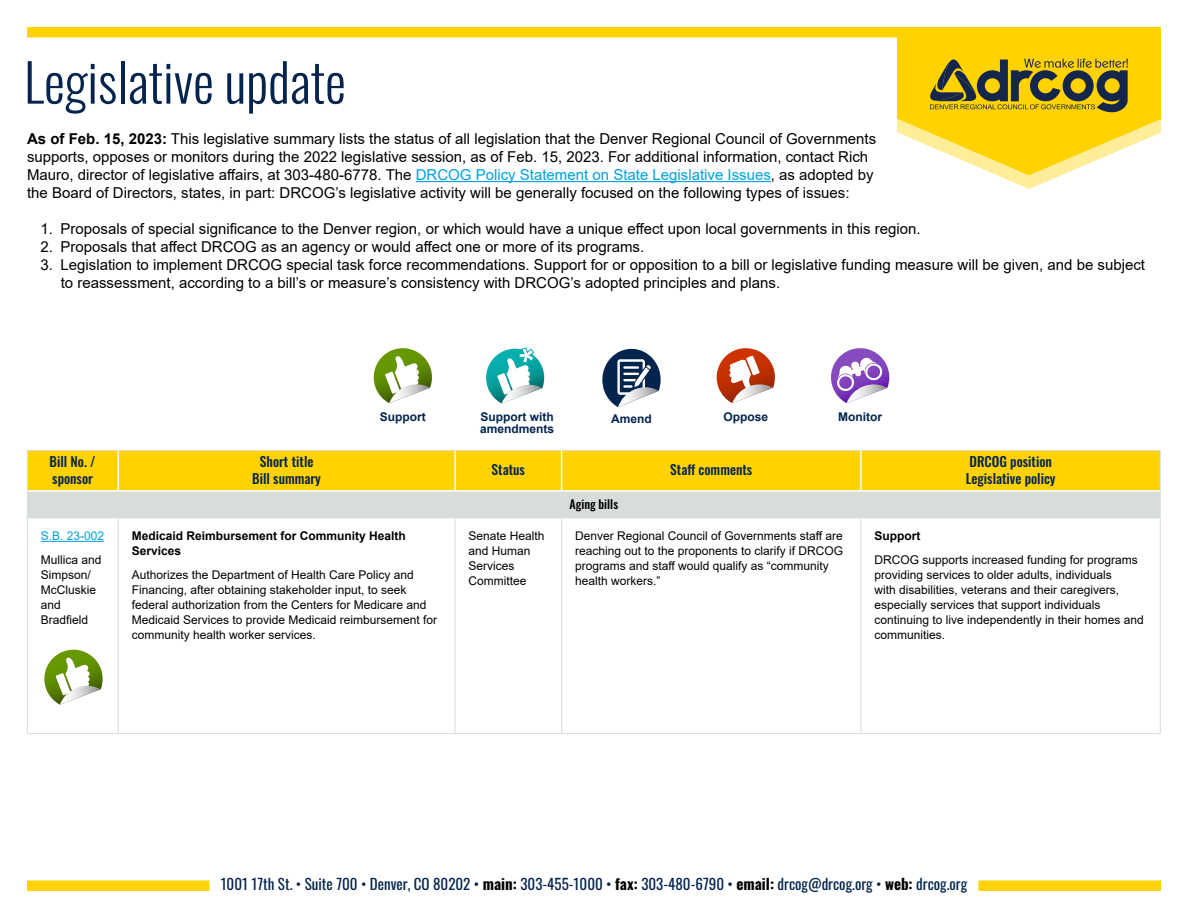
<style>
.page{position:relative;width:1188px;height:918px;background:#fff}
.page>*{position:absolute;margin:0;border:0;box-sizing:border-box;transform-origin:0 0}
.t1{font:300 52.5px "Oswald";color:#04244d}
.t2{font:15px/18px "Arial";color:#000}
.t3{font:15px "Oswald";color:#04244d}
.t4{font:500 13.5px/16.2px "Oswald";color:#04244d}
.t5{font:12px/15px "Arial";color:#000}
.t6{font:700 12px/15px "Arial";color:#000}
.t7{font:700 12px/12px "Arial";color:#04244d}
.t8{font:500 12px "Oswald";color:#000}
.t9{font:12px "Arial";color:#00a0df}
.s1{font-weight:700}
.s2{color:#00a0df}
.s3{font-weight:700;color:#000}
</style>
<div class="page">
<div style="left:27px;top:27px;width:1093px;height:11px;background:#ffd200"></div>
<div style="left:978px;top:880px;width:183px;height:11px;background:#ffd200"></div>
<div style="left:27px;top:880px;width:183px;height:11px;background:#ffd200"></div>
<svg style="left:897px;top:27px;width:264px;height:162px"></svg>
<hr style="left:416px;top:181px;width:355px;height:1px;background:#00a0df">
<div style="left:28px;top:451px;width:1132px;height:39px;background:#ffd200"></div>
<div style="left:27px;top:491px;width:1133px;height:27px;background:#d8ddd9"></div>
<hr style="left:455px;top:518px;width:1px;height:215px;background:#d8ddd9">
<hr style="left:561px;top:518px;width:1px;height:215px;background:#d8ddd9">
<hr style="left:118px;top:451px;width:1px;height:39px;background:#fff">
<hr style="left:454px;top:451px;width:2px;height:39px;background:#fff">
<hr style="left:561px;top:451px;width:1px;height:39px;background:#fff">
<hr style="left:860px;top:451px;width:2px;height:39px;background:#fff">
<hr style="left:28px;top:490px;width:90px;height:2px;background:#fff">
<hr style="left:118px;top:490px;width:337px;height:2px;background:#fff">
<hr style="left:455px;top:490px;width:107px;height:2px;background:#fff">
<hr style="left:562px;top:490px;width:299px;height:2px;background:#fff">
<hr style="left:861px;top:490px;width:299px;height:2px;background:#fff">
<hr style="left:118px;top:518px;width:1px;height:215px;background:#d8ddd9">
<hr style="left:27px;top:518px;width:91px;height:1px;background:#d8ddd9">
<hr style="left:118px;top:518px;width:337px;height:1px;background:#d8ddd9">
<hr style="left:455px;top:518px;width:107px;height:1px;background:#d8ddd9">
<hr style="left:562px;top:518px;width:299px;height:1px;background:#d8ddd9">
<hr style="left:861px;top:518px;width:300px;height:1px;background:#d8ddd9">
<hr style="left:861px;top:518px;width:1px;height:215px;background:#d8ddd9">
<hr style="left:27px;top:733px;width:91px;height:1px;background:#d8ddd9">
<hr style="left:118px;top:733px;width:337px;height:1px;background:#d8ddd9">
<hr style="left:455px;top:733px;width:107px;height:1px;background:#d8ddd9">
<hr style="left:562px;top:733px;width:299px;height:1px;background:#d8ddd9">
<hr style="left:861px;top:733px;width:300px;height:1px;background:#d8ddd9">
<svg style="left:1160px;top:491px;width:1px;height:27px"></svg>
<hr style="left:27px;top:518px;width:1px;height:215px;background:#d8ddd9">
<hr style="left:1160px;top:518px;width:1px;height:215px;background:#d8ddd9">
<hr style="left:27px;top:450px;width:91px;height:1px;background:#d8ddd9">
<hr style="left:27px;top:451px;width:1px;height:40px;background:#d8ddd9">
<hr style="left:118px;top:450px;width:337px;height:1px;background:#d8ddd9">
<hr style="left:455px;top:450px;width:107px;height:1px;background:#d8ddd9">
<hr style="left:562px;top:450px;width:299px;height:1px;background:#d8ddd9">
<hr style="left:861px;top:450px;width:300px;height:1px;background:#d8ddd9">
<hr style="left:1160px;top:451px;width:1px;height:40px;background:#d8ddd9">
<hr style="left:41px;top:541px;width:63px;height:1px;background:#00a0df">
<svg style="left:373px;top:348px;width:59px;height:55px"></svg>
<svg style="left:717px;top:348px;width:58px;height:55px"></svg>
<svg style="left:831px;top:348px;width:58px;height:55px"></svg>
<svg style="left:44px;top:650px;width:59px;height:55px"></svg>
<svg style="left:602px;top:349px;width:59px;height:58px"></svg>
<svg style="left:486px;top:347px;width:59px;height:56px"></svg>
<h1 class="t1" style="left:24px;top:36px;width:323px">Legislative update</h1>
<p class="t2" style="left:27px;top:130px;width:851px"><span class="s1">As of Feb. 15, 2023:</span> This legislative summary lists the status of all legislation that the Denver Regional Council of Governments supports, opposes or monitors during the 2022 legislative session, as of Feb. 15, 2023. For additional information, contact Rich Mauro, director of legislative affairs, at 303-480-6778. The <span class="s2">DRCOG Policy Statement on State Legislative Issues</span>, as adopted by the Board of Directors, states, in part: DRCOG’s legislative activity will be generally focused on the following types of issues:</p>
<p class="t2" style="left:40px;top:220px;width:882px">1. Proposals of special significance to the Denver region, or which would have a unique effect upon local governments in this region.</p>
<p class="t2" style="left:40px;top:238px;width:605px">2. Proposals that affect DRCOG as an agency or would affect one or more of its programs.</p>
<p class="t2" style="left:61px;top:256px;width:1086px;text-indent:-20px">3. Legislation to implement DRCOG special task force recommendations. Support for or opposition to a bill or legislative funding measure will be given, and be subject to reassessment, according to a bill’s or measure’s consistency with DRCOG’s adopted principles and plans.</p>
<p class="t7" style="left:380px;top:411px;width:47px">Support</p>
<p class="t7" style="left:480px;top:411px;width:76px">Support with amendments</p>
<p class="t7" style="left:611px;top:413px;width:42px">Amend</p>
<p class="t7" style="left:723px;top:411px;width:46px">Oppose</p>
<p class="t7" style="left:838px;top:411px;width:45px">Monitor</p>
<p class="t4" style="left:50px;top:455px;width:48px">Bill No. / sponsor</p>
<p class="t4" style="left:252px;top:455px;width:70px;text-align:center">Short title<br>Bill summary</p>
<p class="t4" style="left:492px;top:463px;width:35px">Status</p>
<p class="t4" style="left:670px;top:463px;width:84px">Staff comments</p>
<p class="t4" style="left:966px;top:455px;width:91px">DRCOG position<br>Legislative policy</p>
<p class="t8" style="left:569px;top:498px;width:50px">Aging bills</p>
<p class="t9" style="left:41px;top:528px;width:65px">S.B. 23-002</p>
<p class="t5" style="left:41px;top:552px;width:62px">Mullica and<br>Simpson/<br>McCluskie and<br>Bradfield</p>
<p class="t5" style="left:469px;top:528px;width:78px">Senate Health and Human<br>Services<br>Committee</p>
<p class="t5" style="left:575px;top:528px;width:270px">Denver Regional Council of Governments staff are reaching out to the proponents to clarify if DRCOG programs and staff would qualify as “community health workers.”</p>
<p class="t6" style="left:874px;top:529px;width:47px">Support</p>
<p class="t6" style="left:132px;top:529px;width:276px">Medicaid Reimbursement for Community Health<br>Services</p>
<p class="t5" style="left:132px;top:567px;width:307px">Authorizes the Department of Health Care Policy and Financing, after obtaining stakeholder input, to seek federal authorization from the Centers for Medicare and Medicaid Services to provide Medicaid reimbursement for community health worker services.</p>
<p class="t5" style="left:874px;top:552px;width:271px">DRCOG supports increased funding for programs providing services to older adults, individuals<br>with disabilities, veterans and their caregivers, especially services that support individuals continuing to live independently in their homes and communities.</p>
<p class="t3" style="left:221px;top:871px;width:748px">1001 17th St. • Suite 700 • Denver, CO 80202 • <span class="s3">main:</span> 303-455-1000 • <span class="s3">fax:</span> 303-480-6790 • <span class="s3">email:</span> drcog@drcog.org • <span class="s3">web:</span> drcog.org</p>
</div>
